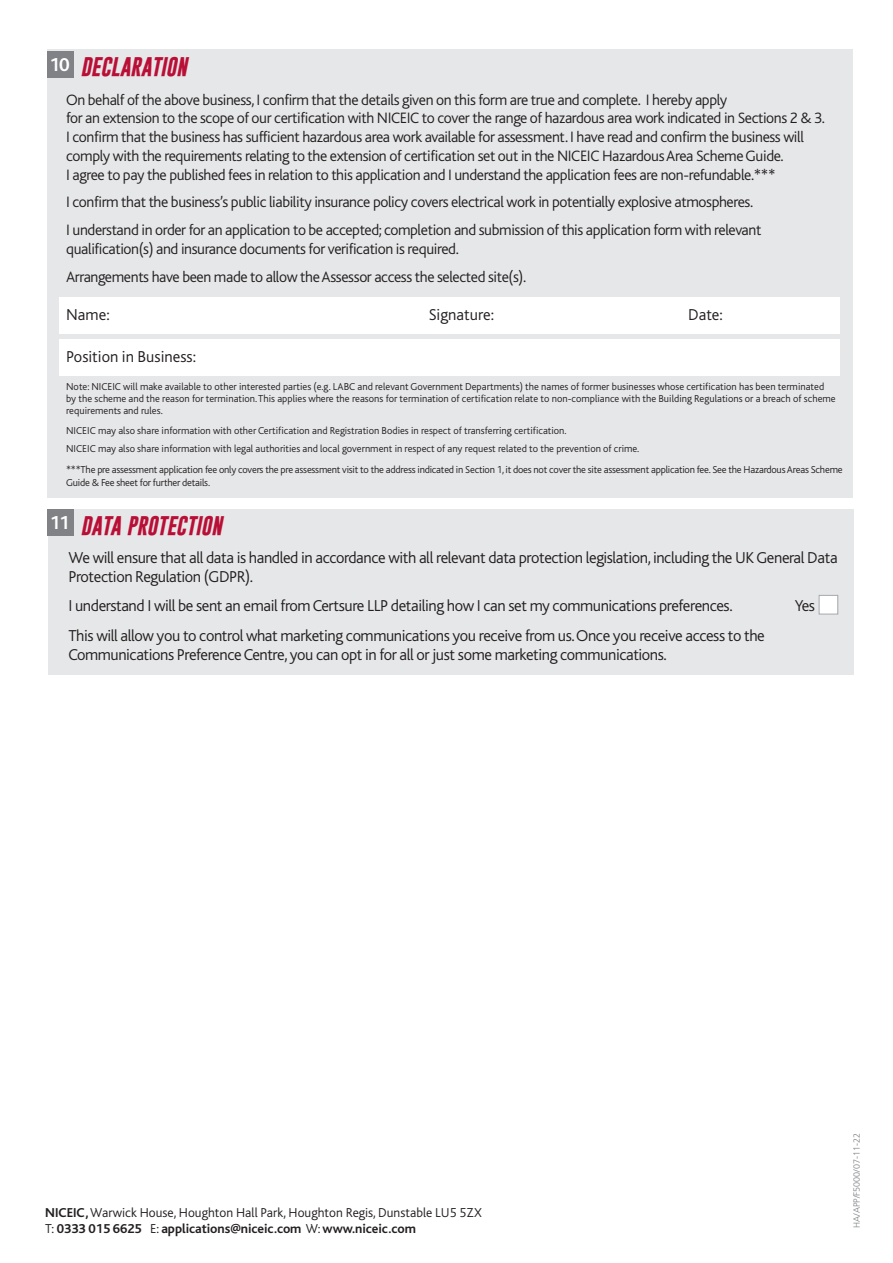
<style>
.page{position:relative;width:893px;height:1263px;background:#fff}
.page>*{position:absolute;margin:0;border:0;box-sizing:border-box;transform-origin:0 0}
.t1{font:italic 700 19.5px "Gobold";color:#b90f36}
.t2{font:700 19.5px "Bliss";color:#fff}
.t3{font:300 16.5px/19.5px "Bliss";letter-spacing:-.025em;color:#231f20}
.t4{font:300 16.5px "Bliss";color:#231f20}
.t5{font:300 15.75px/18.8px "Bliss";letter-spacing:-.025em;color:#231f20}
.t6{font:300 13.5px/16.5px "Bliss";color:#231f20}
.t7{font:300 10.5px/12px "Bliss";color:#231f20}
.t8{font:300 10.5px/13.5px "Bliss";letter-spacing:-.02em;color:#231f20}
.t9{font:300 9px "Frutiger";color:#808285}
.s1{font-weight:700}
</style>
<div class="page">
<div style="left:47px;top:49px;width:806px;height:448px;background:#e6e7e9"></div>
<div style="left:47px;top:51px;width:27px;height:26px;background:#808285"></div>
<div style="left:60px;top:297px;width:780px;height:36px;background:#fff"></div>
<div style="left:60px;top:339px;width:780px;height:36px;background:#fff"></div>
<div style="left:48px;top:509px;width:805px;height:165px;background:#e6e7e9"></div>
<div style="left:48px;top:509px;width:26px;height:26px;background:#808285"></div>
<div style="left:819px;top:596px;width:18px;height:18px;background:#fff"></div>
<div style="left:819px;top:595px;width:19px;height:19px;border:1px solid #a8a9ad"></div>
<p class="t1" style="left:50px;top:58px;width:139px"><sup>10</sup> DECLARATION</p>
<p class="t5" style="left:66px;top:92px;width:760px">On behalf of the above business, I confirm that the details given on this form are true and complete. I hereby apply<br>for an extension to the scope of our certification with NICEIC to cover the range of hazardous area work indicated in Sections 2 &amp; 3.<br>I confirm that the business has sufficient hazardous area work available for assessment. I have read and confirm the business will comply with the requirements relating to the extension of certification set out in the NICEIC Hazardous Area Scheme Guide.<br>I agree to pay the published fees in relation to this application and I understand the application fees are non-refundable.***</p>
<p class="t5" style="left:66px;top:190px;width:697px;line-height:27.8px">I confirm that the business’s public liability insurance policy covers electrical work in potentially explosive atmospheres.<br>I understand in order for an application to be accepted; completion and submission of this application form with relevant</p>
<p class="t5" style="left:66px;top:236px;width:461px;line-height:27.8px">qualification(s) and insurance documents for verification is required.<br>Arrangements have been made to allow the Assessor access the selected site(s).</p>
<p class="t3" style="left:66px;top:306px;width:45px">Name:</p>
<p class="t4" style="left:429px;top:308px;width:67px">Signature:</p>
<p class="t3" style="left:688px;top:306px;width:36px">Date:</p>
<p class="t4" style="left:66px;top:350px;width:131px">Position in Business:</p>
<p class="t7" style="left:66px;top:382px;width:771px">Note: NICEIC will make available to other interested parties (e.g. LABC and relevant Government Departments) the names of former businesses whose certification has been terminated by the scheme and the reason for termination. This applies where the reasons for termination of certification relate to non-compliance with the Building Regulations or a breach of scheme requirements and rules.</p>
<p class="t7" style="left:66px;top:422px;width:575px;line-height:18px">NICEIC may also share information with other Certification and Registration Bodies in respect of transferring certification.<br>NICEIC may also share information with legal authorities and local government in respect of any request related to the prevention of crime.</p>
<p class="t8" style="left:66px;top:464px;width:778px">***The pre assessment application fee only covers the pre assessment visit to the address indicated in Section 1, it does not cover the site assessment application fee. See the Hazardous Areas Scheme<br>Guide &amp; Fee sheet for further details.</p>
<p class="t1" style="left:81px;top:516px;width:143px">DATA PROTECTION</p>
<p class="t2" style="left:50px;top:515px;width:22px">11</p>
<p class="t3" style="left:68px;top:549px;width:771px">We will ensure that all data is handled in accordance with all relevant data protection legislation, including the UK General Data<br>Protection Regulation (GDPR).</p>
<p class="t3" style="left:68px;top:598px;width:666px">I understand I will be sent an email from Certsure LLP detailing how I can set my communications preferences.</p>
<p class="t3" style="left:795px;top:598px;width:22px">Yes</p>
<p class="t3" style="left:68px;top:627px;width:698px">This will allow you to control what marketing communications you receive from us. Once you receive access to the<br>Communications Preference Centre, you can opt in for all or just some marketing communications.</p>
<p class="t6" style="left:45px;top:1205px;width:438px"><span class="s1">NICEIC,</span>Warwick House, Houghton Hall Park, Houghton Regis, Dunstable LU5 5ZX<br>T: <span class="s1">0333 015 6625</span> E: <span class="s1">applications@niceic.com</span> W: <span class="s1">www.niceic.com</span></p>
<p class="t9" style="left:852px;top:1228px;width:96px;rotate:-90deg">HA/APP/F5000/07-11-22</p>
</div>
